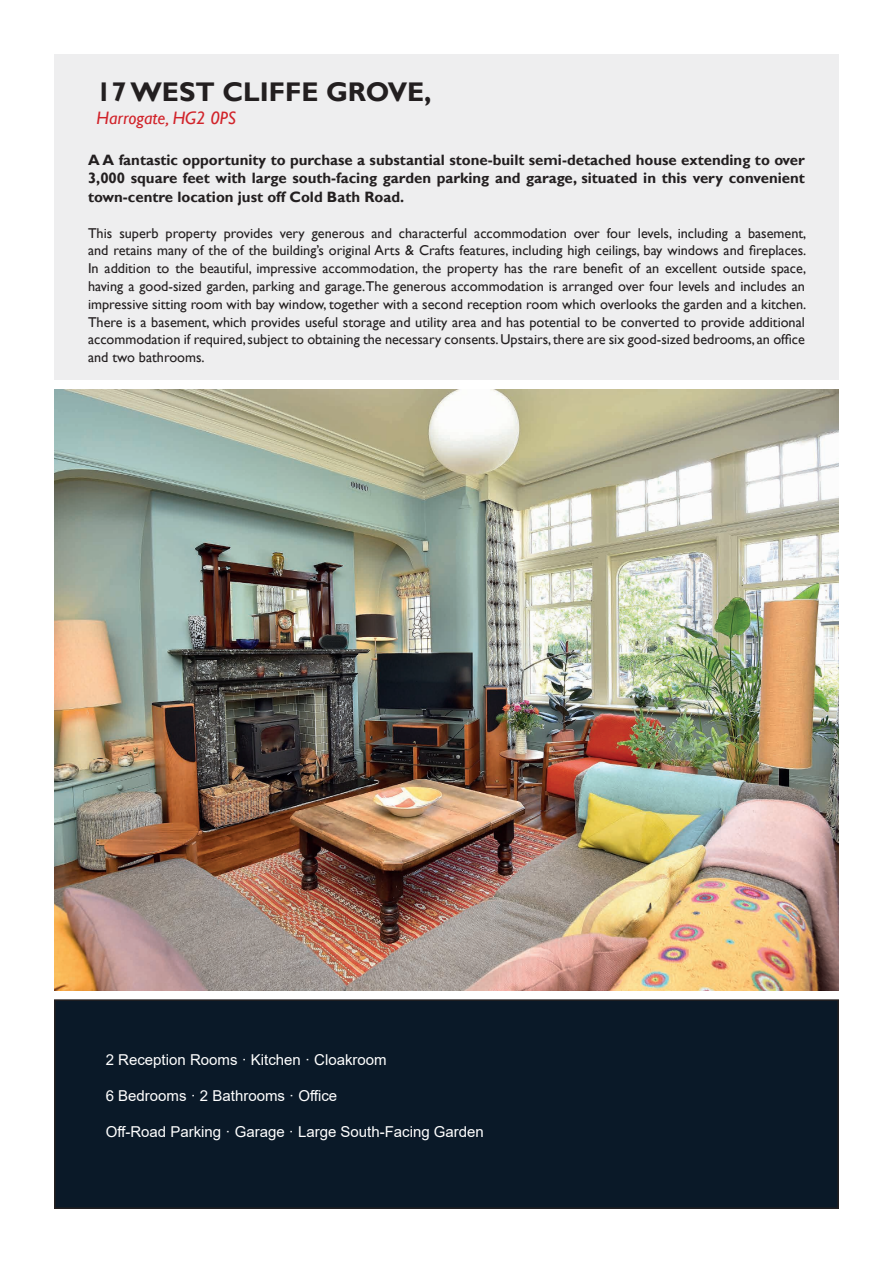
<style>
.page{position:relative;width:893px;height:1263px;background:#fff}
.page>*{position:absolute;margin:0;border:0;box-sizing:border-box;transform-origin:0 0}
.t1{font:700 27px "Gill Sans";color:#231f20}
.t2{font:italic 18px "Gill Sans";color:#d1232a}
.t3{font:700 15px/18.8px "Gill Sans";color:#231f20;text-align:justify}
.t4{font:15px "Arial";color:#fff}
.t5{font:14.25px/17.9px "Gill Sans";color:#231f20;text-align:justify}
</style>
<div class="page">
<div style="left:55px;top:1000px;width:783px;height:208px;background:#0a1928"></div>
<div style="left:54px;top:999px;width:785px;height:210px;border:2px solid #231f20"></div>
<div style="left:54px;top:54px;width:785px;height:326px;background:#eeeeef"></div>
<img style="left:54px;top:390px;width:785px;height:601px">
<h1 class="t1" style="left:97px;top:76px;width:337px">17 WEST CLIFFE GROVE,</h1>
<p class="t2" style="left:97px;top:107px;width:141px">Harrogate, HG2 0PS</p>
<p class="t3" style="left:88px;top:151px;width:718px">A A fantastic opportunity to purchase a substantial stone-built semi-detached house extending to over 3,000 square feet with large south-facing garden parking and garage, situated in this very convenient town-centre location just off Cold Bath Road.</p>
<p class="t5" style="left:88px;top:224px;width:720px">This superb property provides very generous and characterful accommodation over four levels, including a basement, and retains many of the of the building’s original Arts &amp; Crafts features, including high ceilings, bay windows and fireplaces.<br>In addition to the beautiful, impressive accommodation, the property has the rare benefit of an excellent outside space, having a good-sized garden, parking and garage.The generous accommodation is arranged over four levels and includes an impressive sitting room with bay window, together with a second reception room which overlooks the garden and a kitchen.<br>There is a basement, which provides useful storage and utility area and has potential to be converted to provide additional accommodation if required, subject to obtaining the necessary consents. Upstairs, there are six good-sized bedrooms, an office and two bathrooms.  </p>
<p class="t4" style="left:106px;top:1049px;width:282px">2 Reception Rooms · Kitchen · Cloakroom</p>
<p class="t4" style="left:106px;top:1085px;width:233px">6 Bedrooms · 2 Bathrooms · Office</p>
<p class="t4" style="left:106px;top:1121px;width:380px">Off-Road Parking · Garage · Large South-Facing Garden</p>
</div>
